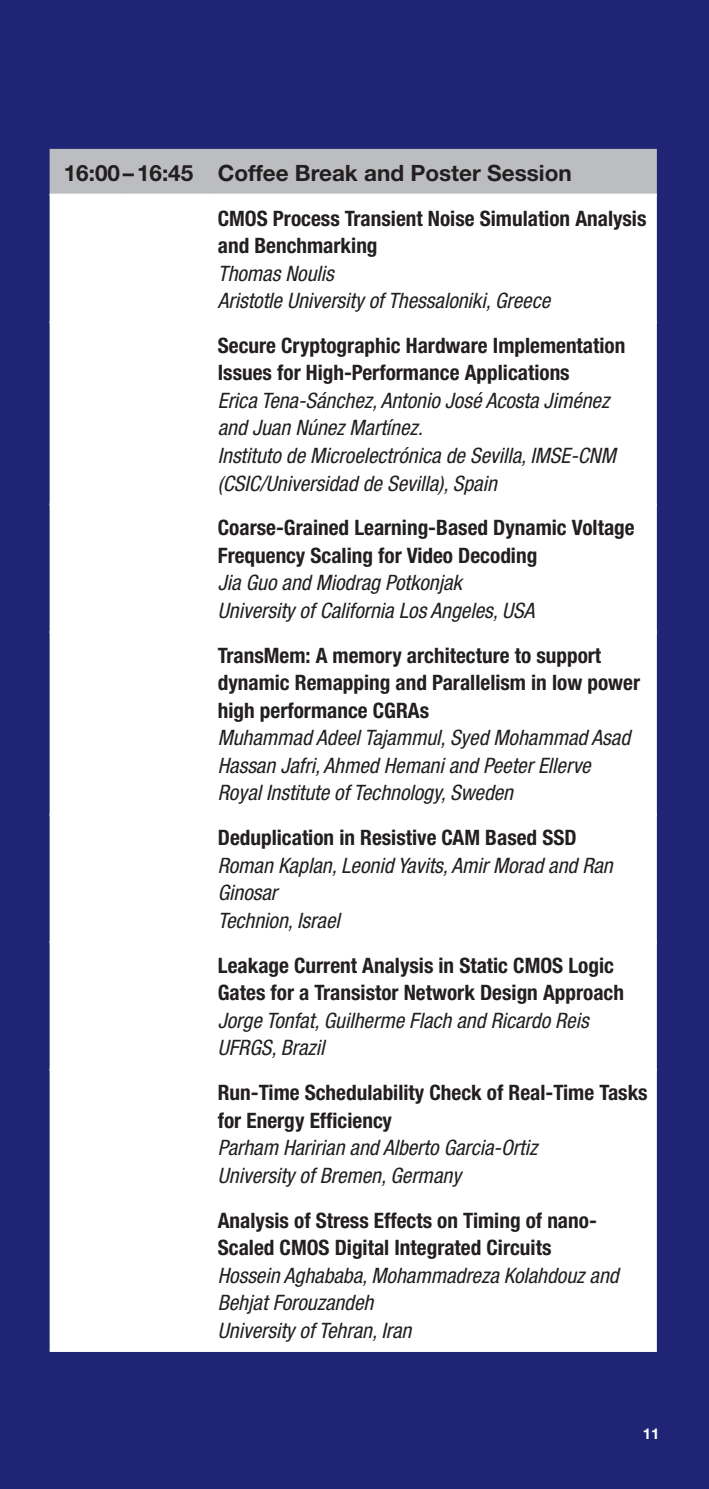
<style>
.page{position:relative;width:709px;height:1489px;background:#fff}
.page>*{position:absolute;margin:0;border:0;box-sizing:border-box;transform-origin:0 0}
.t1{font:700 22.5px "Helvetica Neue LT";color:#231f20}
.t2{font:italic condensed 21.25px/27.5px "Helvetica Neue LT";color:#231f20}
.t3{font:700 condensed 21.25px/27.5px "Helvetica Neue LT";color:#231f20}
.t4{font:700 15px "Helvetica Neue LT";color:#fff}
</style>
<div class="page">
<div style="left:0;top:0;width:709px;height:1488px;background:#1f2574"></div>
<div style="left:50px;top:196px;width:607px;height:1155px;background:#fff"></div>
<div style="left:50px;top:149px;width:607px;height:47px;background:#bcbdc0"></div>
<hr style="left:130px;top:194px;width:81px;height:2px;background:#fff">
<hr style="left:211px;top:194px;width:446px;height:2px;background:#fff">
<hr style="left:50px;top:321px;width:75px;height:2px;background:#fff">
<hr style="left:130px;top:321px;width:81px;height:2px;background:#fff">
<hr style="left:211px;top:321px;width:446px;height:2px;background:#fff">
<hr style="left:50px;top:503px;width:75px;height:3px;background:#fff">
<svg style="left:125px;top:503px;width:5px;height:3px"></svg>
<hr style="left:130px;top:503px;width:81px;height:3px;background:#fff">
<hr style="left:211px;top:503px;width:446px;height:3px;background:#fff">
<hr style="left:50px;top:631px;width:75px;height:2px;background:#fff">
<hr style="left:130px;top:631px;width:81px;height:2px;background:#fff">
<hr style="left:211px;top:631px;width:446px;height:2px;background:#fff">
<hr style="left:50px;top:813px;width:75px;height:2px;background:#fff">
<hr style="left:130px;top:813px;width:81px;height:2px;background:#fff">
<hr style="left:211px;top:813px;width:446px;height:2px;background:#fff">
<hr style="left:50px;top:940px;width:75px;height:3px;background:#fff">
<svg style="left:125px;top:940px;width:5px;height:3px"></svg>
<hr style="left:130px;top:940px;width:81px;height:3px;background:#fff">
<hr style="left:211px;top:940px;width:446px;height:3px;background:#fff">
<hr style="left:50px;top:1068px;width:75px;height:2px;background:#fff">
<hr style="left:130px;top:1068px;width:81px;height:2px;background:#fff">
<hr style="left:211px;top:1068px;width:446px;height:2px;background:#fff">
<p class="t1" style="left:64px;top:159px;width:509px">16:00–16:45 Coffee Break and Poster Session</p>
<p class="t3" style="left:218px;top:204px;width:430px">CMOS Process Transient Noise Simulation Analysis and Benchmarking</p>
<p class="t2" style="left:218px;top:259px;width:334px">Thomas Noulis<br>Aristotle University of Thessaloniki, Greece</p>
<p class="t3" style="left:218px;top:331px;width:409px">Secure Cryptographic Hardware Implementation<br>Issues for High-Performance Applications</p>
<p class="t2" style="left:218px;top:386px;width:399px">Erica Tena-Sánchez, Antonio José Acosta Jiménez and Juan Núnez Martínez.<br>Instituto de Microelectrónica de Sevilla, IMSE-CNM (CSIC/Universidad de Sevilla), Spain</p>
<p class="t3" style="left:218px;top:513px;width:418px">Coarse-Grained Learning-Based Dynamic Voltage<br>Frequency Scaling for Video Decoding</p>
<p class="t2" style="left:218px;top:569px;width:318px">Jia Guo and Miodrag Potkonjak<br>University of California Los Angeles, USA</p>
<p class="t3" style="left:218px;top:641px;width:424px">TransMem: A memory architecture to support dynamic Remapping and Parallelism in low power high performance CGRAs</p>
<p class="t2" style="left:218px;top:724px;width:414px">Muhammad Adeel Tajammul, Syed Mohammad Asad<br>Hassan Jafri, Ahmed Hemani and Peeter Ellerve<br>Royal Institute of Technology, Sweden</p>
<p class="t3" style="left:218px;top:823px;width:360px">Deduplication in Resistive CAM Based SSD</p>
<p class="t2" style="left:218px;top:851px;width:396px">Roman Kaplan, Leonid Yavits, Amir Morad and Ran<br>Ginosar<br>Technion, Israel</p>
<p class="t3" style="left:218px;top:951px;width:408px">Leakage Current Analysis in Static CMOS Logic<br>Gates for a Transistor Network Design Approach</p>
<p class="t2" style="left:218px;top:1006px;width:372px">Jorge Tonfat, Guilherme Flach and Ricardo Reis<br>UFRGS, Brazil</p>
<p class="t3" style="left:218px;top:1078px;width:431px">Run-Time Schedulability Check of Real-Time Tasks for Energy Efficiency</p>
<p class="t2" style="left:218px;top:1133px;width:321px">Parham Haririan and Alberto Garcia-Ortiz<br>University of Bremen, Germany</p>
<p class="t3" style="left:218px;top:1205px;width:380px">Analysis of Stress Effects on Timing of nano-<br>Scaled CMOS Digital Integrated Circuits</p>
<p class="t2" style="left:218px;top:1261px;width:402px">Hossein Aghababa, Mohammadreza Kolahdouz and<br>Behjat Forouzandeh<br>University of Tehran, Iran</p>
<p class="t4" style="left:642px;top:1424px;width:18px">11</p>
</div>
